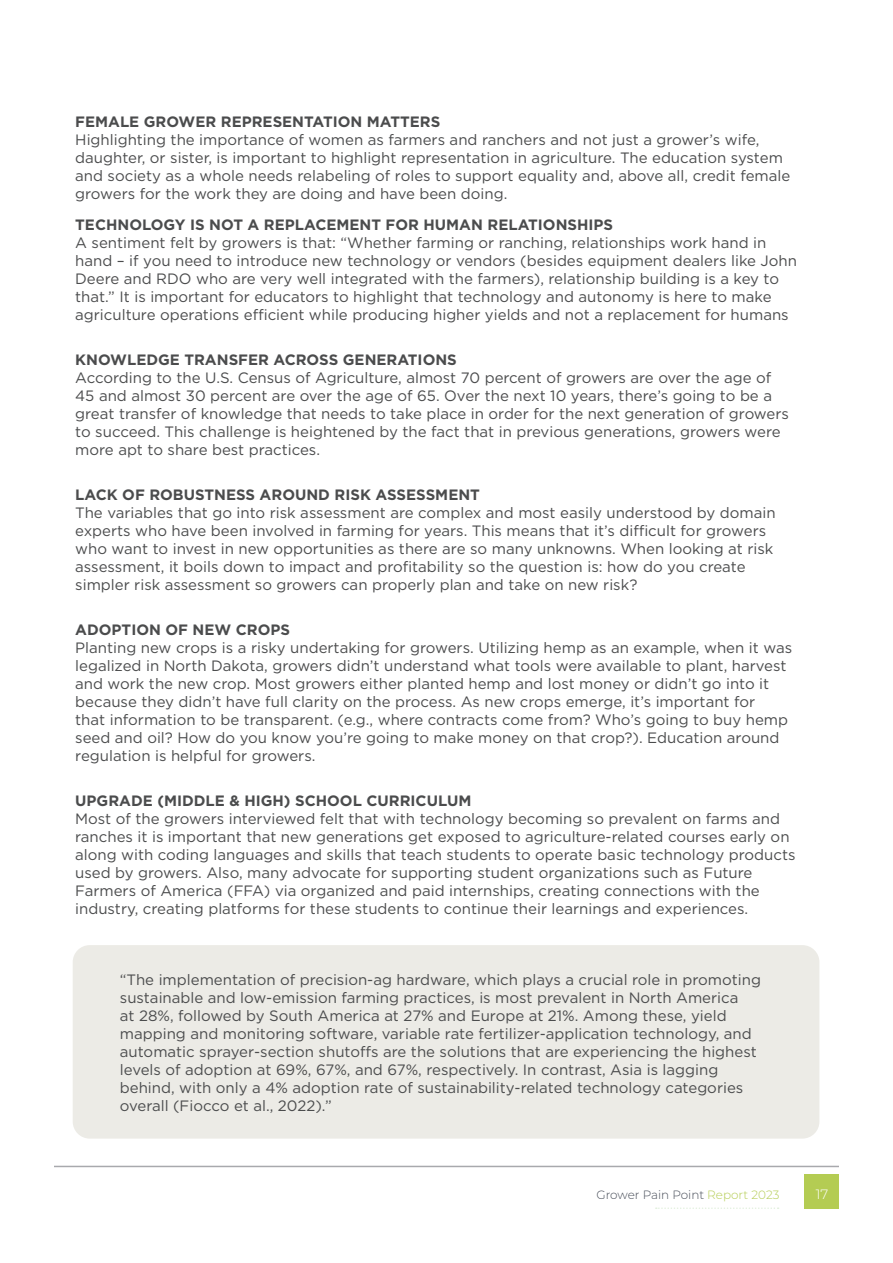
<style>
.page{position:relative;width:893px;height:1263px;background:#fff}
.page>*{position:absolute;margin:0;border:0;box-sizing:border-box;transform-origin:0 0}
.t1{font:15px/18px "Gotham";color:#4b4c4d}
.t2{font:300 13.5px "Montserrat";color:#fff}
.t3{font:300 12px "Montserrat";color:#474d58}
.s1{font-weight:700}
.s2{color:#b4cc53}
</style>
<div class="page">
<hr style="left:54px;top:1166px;width:785px;height:1px;background:#a8a9ad">
<div style="left:805px;top:1175px;width:34px;height:34px;background:#b4cc53"></div>
<svg style="left:656px;top:1207px;width:123px;height:2px"></svg>
<div style="left:73px;top:945px;width:746px;height:193px;background:#ecebe6;border-radius:17px"></div>
<p class="t1" style="left:75px;top:112px;width:717px"><span class="s1">FEMALE GROWER REPRESENTATION MATTERS<br></span>Highlighting the importance of women as farmers and ranchers and not just a grower’s wife, daughter, or sister, is important to highlight representation in agriculture. The education system and society as a whole needs relabeling of roles to support equality and, above all, credit female growers for the work they are doing and have been doing.</p>
<p class="t1" style="left:75px;top:215px;width:723px"><span class="s1">TECHNOLOGY IS NOT A REPLACEMENT FOR HUMAN RELATIONSHIPS<br></span>A sentiment felt by growers is that: “Whether farming or ranching, relationships work hand in hand – if you need to introduce new technology or vendors (besides equipment dealers like John Deere and RDO who are very well integrated with the farmers), relationship building is a key to that.” It is important for educators to highlight that technology and autonomy is here to make agriculture operations efficient while producing higher yields and not a replacement for humans</p>
<p class="t1" style="left:75px;top:350px;width:715px"><span class="s1">KNOWLEDGE TRANSFER ACROSS GENERATIONS<br></span>According to the U.S. Census of Agriculture, almost 70 percent of growers are over the age of 45 and almost 30 percent are over the age of 65. Over the next 10 years, there’s going to be a great transfer of knowledge that needs to take place in order for the next generation of growers to succeed. This challenge is heightened by the fact that in previous generations, growers were more apt to share best practices.</p>
<p class="t1" style="left:75px;top:485px;width:702px"><span class="s1">LACK OF ROBUSTNESS AROUND RISK ASSESSMENT<br></span>The variables that go into risk assessment are complex and most easily understood by domain experts who have been involved in farming for years. This means that it’s difficult for growers who want to invest in new opportunities as there are so many unknowns. When looking at risk assessment, it boils down to impact and profitability so the question is: how do you create simpler risk assessment so growers can properly plan and take on new risk?</p>
<p class="t1" style="left:75px;top:620px;width:718px"><span class="s1">ADOPTION OF NEW CROPS<br></span>Planting new crops is a risky undertaking for growers. Utilizing hemp as an example, when it was legalized in North Dakota, growers didn’t understand what tools were available to plant, harvest and work the new crop. Most growers either planted hemp and lost money or didn’t go into it because they didn’t have full clarity on the process. As new crops emerge, it’s important for<br>that information to be transparent. (e.g., where contracts come from? Who’s going to buy hemp seed and oil? How do you know you’re going to make money on that crop?). Education around regulation is helpful for growers.</p>
<p class="t1" style="left:75px;top:791px;width:722px"><span class="s1">UPGRADE (MIDDLE &amp; HIGH) SCHOOL CURRICULUM<br></span>Most of the growers interviewed felt that with technology becoming so prevalent on farms and ranches it is important that new generations get exposed to agriculture-related courses early on along with coding languages and skills that teach students to operate basic technology products used by growers. Also, many advocate for supporting student organizations such as Future Farmers of America (FFA) via organized and paid internships, creating connections with the industry, creating platforms for these students to continue their learnings and experiences.</p>
<p class="t1" style="left:120px;top:970px;width:643px">“The implementation of precision-ag hardware, which plays a crucial role in promoting sustainable and low-emission farming practices, is most prevalent in North America<br>at 28%, followed by South America at 27% and Europe at 21%. Among these, yield mapping and monitoring software, variable rate fertilizer-application technology, and automatic sprayer-section shutoffs are the solutions that are experiencing the highest levels of adoption at 69%, 67%, and 67%, respectively. In contrast, Asia is lagging behind, with only a 4% adoption rate of sustainability-related technology categories overall (Fiocco et al., 2022).”</p>
<p class="t3" style="left:596px;top:1187px;width:185px">Grower Pain Point <span class="s2">Report 2023</span></p>
<p class="t2" style="left:816px;top:1184px;width:14px">17</p>
</div>
